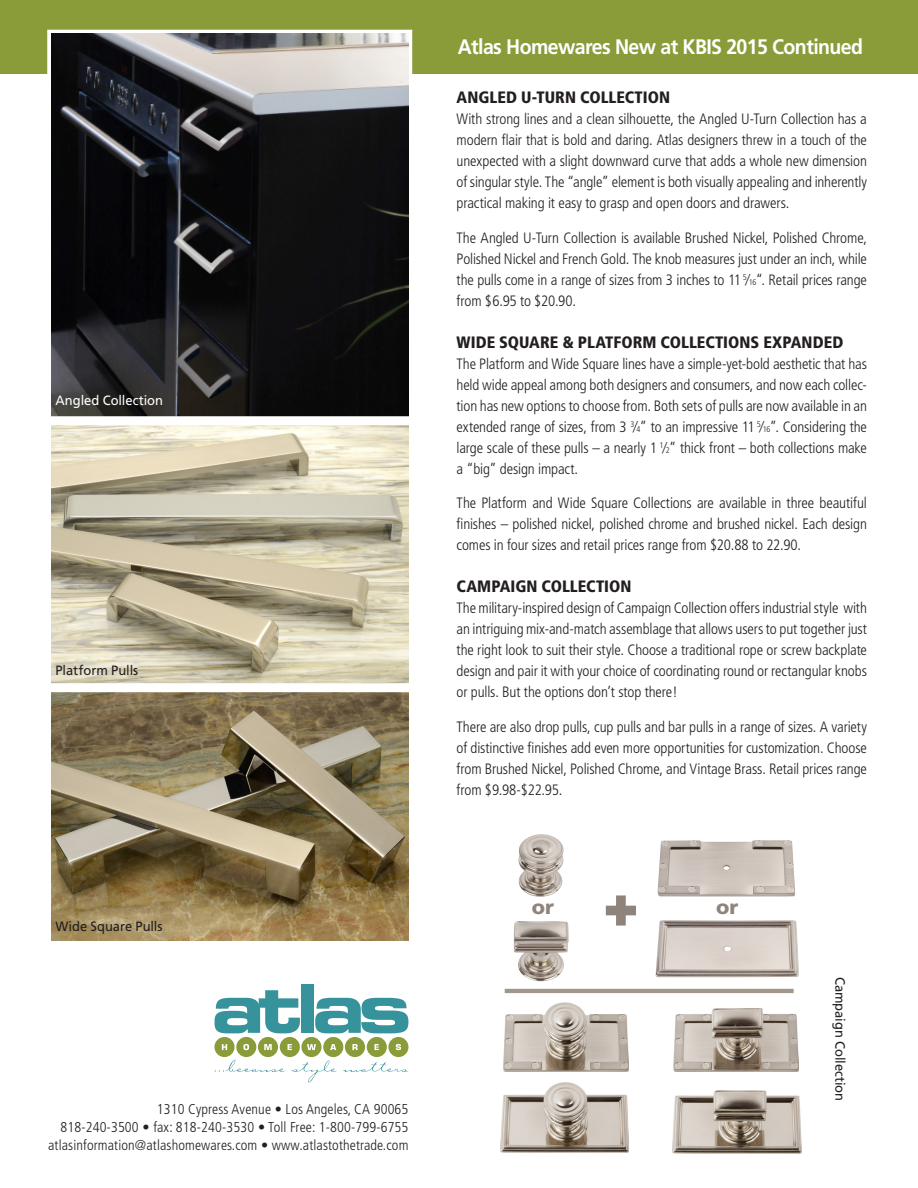
<style>
.page{position:relative;width:918px;height:1188px;background:#fff}
.page>*{position:absolute;margin:0;border:0;box-sizing:border-box;transform-origin:0 0}
.t1{font:900 59.7px "Frutiger";color:#8f847c}
.myriad_copy{font:700 21px "Frutiger";letter-spacing:-.03em;color:#fff;scale:.93 1}
.t2{font:900 19.95px "Frutiger";color:#8f847c}
.t3{font:900 condensed 16.5px "Frutiger";color:#231f20}
.t4{font:300 condensed 15px/21px "Frutiger";letter-spacing:-.01em;color:#231f20;text-align:justify}
.t5{font:300 condensed 14.25px "Frutiger";letter-spacing:.01em;color:#231f20}
.myriad_copy-2{font:13.5px "Frutiger";letter-spacing:-.005em;color:#231f20;scale:.96 1}
.myriad_copy-3{font:13.5px "Frutiger";letter-spacing:-.005em;color:#fff;scale:.96 1}
.s1{font-size:8.25px}
</style>
<div class="page">
<div style="left:0;top:0;width:918px;height:73px;background:#8a9b39"></div>
<div style="left:47px;top:30px;width:365px;height:393px;border:8px solid #fff"></div>
<img style="left:51px;top:34px;width:357px;height:382px">
<img style="left:51px;top:425px;width:357px;height:258px">
<div style="left:21px;top:416px;width:392px;height:9px;background:#fff"></div>
<img style="left:51px;top:692px;width:357px;height:248px">
<div style="left:214px;top:1037px;width:21px;height:20px;background:#8a9b39;border-radius:50%"></div>
<div style="left:236px;top:1037px;width:20px;height:20px;background:#8a9b39;border-radius:50%"></div>
<div style="left:258px;top:1037px;width:20px;height:20px;background:#8a9b39;border-radius:50%"></div>
<div style="left:280px;top:1037px;width:20px;height:20px;background:#8a9b39;border-radius:50%"></div>
<div style="left:301px;top:1037px;width:21px;height:20px;background:#8a9b39;border-radius:50%"></div>
<div style="left:323px;top:1037px;width:20px;height:20px;background:#8a9b39;border-radius:50%"></div>
<div style="left:345px;top:1037px;width:20px;height:20px;background:#8a9b39;border-radius:50%"></div>
<div style="left:367px;top:1037px;width:20px;height:20px;background:#8a9b39;border-radius:50%"></div>
<div style="left:388px;top:1037px;width:20px;height:20px;background:#8a9b39;border-radius:50%"></div>
<svg style="left:222px;top:1044px;width:5px;height:6px"></svg>
<svg style="left:243px;top:1044px;width:6px;height:6px"></svg>
<svg style="left:264px;top:1044px;width:8px;height:6px"></svg>
<svg style="left:288px;top:1044px;width:4px;height:6px"></svg>
<svg style="left:307px;top:1044px;width:9px;height:6px"></svg>
<svg style="left:330px;top:1044px;width:6px;height:6px"></svg>
<svg style="left:352px;top:1044px;width:6px;height:6px"></svg>
<svg style="left:374px;top:1044px;width:5px;height:6px"></svg>
<svg style="left:396px;top:1044px;width:5px;height:6px"></svg>
<svg style="left:215px;top:1060px;width:70px;height:12px"></svg>
<svg style="left:291px;top:1060px;width:45px;height:22px"></svg>
<svg style="left:343px;top:1062px;width:65px;height:10px"></svg>
<svg style="left:215px;top:990px;width:85px;height:43px"></svg>
<div style="left:301px;top:984px;width:13px;height:49px;background:#37939b"></div>
<svg style="left:315px;top:998px;width:93px;height:35px"></svg>
<img style="left:674px;top:1008px;width:124px;height:63px">
<img style="left:673px;top:1090px;width:129px;height:64px">
<img style="left:501px;top:1082px;width:128px;height:71px">
<img style="left:504px;top:1002px;width:124px;height:70px">
<img style="left:518px;top:834px;width:46px;height:63px">
<img style="left:514px;top:921px;width:55px;height:60px">
<img style="left:658px;top:840px;width:137px;height:57px">
<img style="left:656px;top:920px;width:143px;height:57px">
<hr style="left:505px;top:989px;width:289px;height:4px;background:#a19689">
<p class="myriad_copy-3" style="left:56px;top:392px;width:114px">Angled Collection</p>
<p class="myriad_copy-2" style="left:56px;top:663px;width:88px">Platform Pulls</p>
<p class="myriad_copy-2" style="left:56px;top:918px;width:113px">Wide Square Pulls</p>
<p class="t5" style="left:157px;top:1101px;width:253px">1310 Cypress Avenue • Los Angeles, CA 90065</p>
<p class="t5" style="left:60px;top:1119px;width:350px">818-240-3500 • fax: 818-240-3530 • Toll Free: 1-800-799-6755</p>
<p class="t5" style="left:48px;top:1137px;width:362px">atlasinformation@atlashomewares.com • www.atlastothetrade.com</p>
<p class="myriad_copy" style="left:458px;top:35px;width:437px">Atlas Homewares New at KBIS 2015 Continued</p>
<p class="t3" style="left:457px;top:87px;width:215px">ANGLED U-TURN COLLECTION</p>
<p class="t4" style="left:457px;top:109px;width:412px">With strong lines and a clean silhouette, the Angled U-Turn Collection has a modern flair that is bold and daring. Atlas designers threw in a touch of the unexpected with a slight downward curve that adds a whole new dimension of singular style. The “angle” element is both visually appealing and inherently practical making it easy to grasp and open doors and drawers.</p>
<p class="t4" style="left:457px;top:227px;width:412px">The Angled U-Turn Collection is available Brushed Nickel, Polished Chrome, Polished Nickel and French Gold. The knob measures just under an inch, while the pulls come in a range of sizes from 3 inches to 11 <sup>5</sup>⁄<span class="s1">16</span>“. Retail prices range from $6.95 to $20.90.</p>
<p class="t3" style="left:457px;top:332px;width:388px">WIDE SQUARE &amp; PLATFORM COLLECTIONS EXPANDED</p>
<p class="t4" style="left:457px;top:353px;width:412px">The Platform and Wide Square lines have a simple-yet-bold aesthetic that has held wide appeal among both designers and consumers, and now each collec&shy;tion has new options to choose from. Both sets of pulls are now available in an extended range of sizes, from 3 <sup>3</sup>⁄<span class="s1">4</span>” to an impressive 11 <sup>5</sup>⁄<span class="s1">16</span>”. Considering the large scale of these pulls – a nearly 1 <sup>1</sup>⁄<span class="s1">2</span>” thick front – both collections make a “big” design impact.</p>
<p class="t4" style="left:457px;top:493px;width:412px">The Platform and Wide Square Collections are available in three beautiful finishes – polished nickel, polished chrome and brushed nickel. Each design comes in four sizes and retail prices range from $20.88 to 22.90.</p>
<p class="t3" style="left:457px;top:576px;width:176px">CAMPAIGN COLLECTION</p>
<p class="t4" style="left:457px;top:598px;width:412px">The military-inspired design of Campaign Collection offers industrial style with an intriguing mix-and-match assemblage that allows users to put together just the right look to suit their style. Choose a traditional rope or screw backplate design and pair it with your choice of coordinating round or rectangular knobs or pulls. But the options don’t stop there!</p>
<p class="t4" style="left:457px;top:716px;width:412px">There are also drop pulls, cup pulls and bar pulls in a range of sizes. A variety of distinctive finishes add even more opportunities for customization. Choose from Brushed Nickel, Polished Chrome, and Vintage Brass. Retail prices range from $9.98-$22.95.</p>
<p class="t2" style="left:532px;top:895px;width:24px">or</p>
<p class="t1" style="left:603px;top:868px;width:37px">+</p>
<p class="t2" style="left:716px;top:895px;width:24px">or</p>
<p class="myriad_copy-2" style="left:848px;top:976px;width:131px;rotate:90deg">Campaign Collection</p>
</div>
